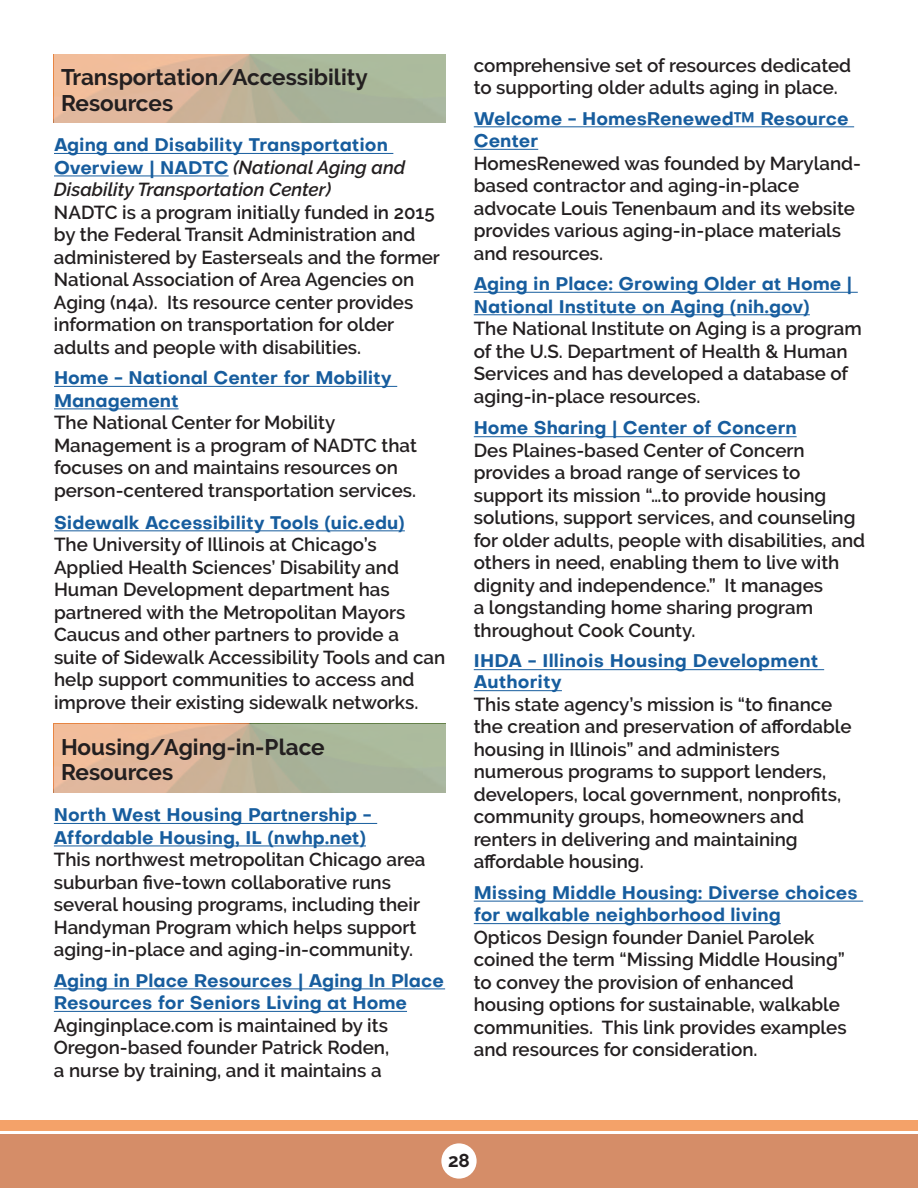
<style>
.page{position:relative;width:918px;height:1188px;background:#fff}
.page>*{position:absolute;margin:0;border:0;box-sizing:border-box;transform-origin:0 0}
.header1{font:700 22.5px/25.5px "Raleway";color:#231f20}
.header2{font:600 18.75px/22.5px "Raleway";color:#231f20}
.t1{font:700 18.75px "Raleway";color:#231f20}
.header2-2{font:700 18px/22.5px "Objectivity";color:#175d9e}
.s1{font-family:"Objectivity";font-weight:700;font-size:18px;color:#175d9e}
.s2{font-style:italic}
</style>
<div class="page">
<div style="left:0;top:1134px;width:918px;height:54px;background:#d58d68"></div>
<div style="left:0;top:1120px;width:918px;height:11px;background:#f4a269"></div>
<div style="left:441px;top:1143px;width:36px;height:36px;background:#fff;border-radius:50%"></div>
<hr style="left:54px;top:153px;width:339px;height:1px;background:#175d9e">
<hr style="left:54px;top:175px;width:175px;height:1px;background:#175d9e">
<hr style="left:54px;top:386px;width:343px;height:1px;background:#175d9e">
<hr style="left:54px;top:408px;width:125px;height:1px;background:#175d9e">
<hr style="left:54px;top:530px;width:351px;height:1px;background:#175d9e">
<hr style="left:474px;top:126px;width:380px;height:1px;background:#175d9e">
<hr style="left:474px;top:149px;width:64px;height:1px;background:#175d9e">
<hr style="left:474px;top:292px;width:384px;height:1px;background:#175d9e">
<hr style="left:474px;top:314px;width:336px;height:1px;background:#175d9e">
<hr style="left:474px;top:436px;width:323px;height:1px;background:#175d9e">
<hr style="left:474px;top:669px;width:350px;height:1px;background:#175d9e">
<hr style="left:474px;top:690px;width:88px;height:1px;background:#175d9e">
<hr style="left:474px;top:901px;width:389px;height:1px;background:#175d9e">
<hr style="left:474px;top:923px;width:307px;height:1px;background:#175d9e">
<svg style="left:54px;top:54px;width:391px;height:69px;background:#c5b69a"></svg>
<svg style="left:54px;top:724px;width:391px;height:68px;background:#c5b69a"></svg>
<hr style="left:54px;top:823px;width:323px;height:1px;background:#175d9e">
<hr style="left:54px;top:845px;width:312px;height:1px;background:#175d9e">
<hr style="left:54px;top:988px;width:391px;height:1px;background:#175d9e">
<hr style="left:54px;top:1011px;width:353px;height:1px;background:#175d9e">
<p class="header1" style="left:61px;top:65px;width:308px">Transportation/Accessibility<br>Resources</p>
<p class="header2-2" style="left:54px;top:133px;width:335px">Aging and Disability Transportation</p>
<p class="header2" style="left:54px;top:156px;width:387px"><span class="s1">Overview | NADTC</span> <span class="s2">(National Aging and Disability Transportation Center)<br></span>NADTC is a program initially funded in 2015 by the Federal Transit Administration and administered by Easterseals and the former National Association of Area Agencies on Aging (n4a). Its resource center provides information on transportation for older adults and people with disabilities.</p>
<p class="header2-2" style="left:54px;top:366px;width:339px">Home - National Center for Mobility<br>Management</p>
<p class="header2" style="left:54px;top:411px;width:364px">The National Center for Mobility Management is a program of NADTC that focuses on and maintains resources on person-centered transportation services.</p>
<p class="header2-2" style="left:54px;top:511px;width:352px">Sidewalk Accessibility Tools (uic.edu)</p>
<p class="header2" style="left:54px;top:533px;width:393px">The University of Illinois at Chicago’s Applied Health Sciences’ Disability and Human Development department has partnered with the Metropolitan Mayors Caucus and other partners to provide a suite of Sidewalk Accessibility Tools and can help support communities to access and improve their existing sidewalk networks.</p>
<p class="header1" style="left:61px;top:734px;width:265px">Housing/Aging-in-Place<br>Resources</p>
<p class="header2-2" style="left:54px;top:803px;width:319px">North West Housing Partnership -<br>Affordable Housing, IL (nwhp.net)</p>
<p class="header2" style="left:54px;top:848px;width:373px">This northwest metropolitan Chicago area suburban five-town collaborative runs several housing programs, including their Handyman Program which helps support aging-in-place and aging-in-community.</p>
<p class="header2-2" style="left:54px;top:969px;width:392px">Aging in Place Resources | Aging In Place<br>Resources for Seniors Living at Home</p>
<p class="header2" style="left:54px;top:1014px;width:337px;text-align:justify">Aginginplace.com is maintained by its Oregon-based founder Patrick Roden, a nurse by training, and it maintains a</p>
<p class="header2" style="left:474px;top:54px;width:379px">comprehensive set of resources dedicated to supporting older adults aging in place.</p>
<p class="header2-2" style="left:474px;top:107px;width:376px">Welcome - HomesRenewed™ Resource<br>Center</p>
<p class="header2" style="left:474px;top:152px;width:389px">HomesRenewed was founded by Maryland&shy;based contractor and aging-in-place advocate Louis Tenenbaum and its website provides various aging-in-place materials and resources.</p>
<p class="header2-2" style="left:474px;top:272px;width:380px">Aging in Place: Growing Older at Home |<br>National Institute on Aging (nih.gov)</p>
<p class="header2" style="left:474px;top:317px;width:389px">The National Institute on Aging is a program of the U.S. Department of Health &amp; Human Services and has developed a database of aging-in-place resources.</p>
<p class="header2-2" style="left:474px;top:417px;width:324px">Home Sharing | Center of Concern</p>
<p class="header2" style="left:474px;top:439px;width:393px">Des Plaines-based Center of Concern provides a broad range of services to support its mission “…to provide housing solutions, support services, and counseling for older adults, people with disabilities, and others in need, enabling them to live with dignity and independence.” It manages<br>a longstanding home sharing program throughout Cook County.</p>
<p class="header2-2" style="left:474px;top:650px;width:346px;line-height:21px">IHDA - Illinois Housing Development<br>Authority</p>
<p class="header2" style="left:474px;top:693px;width:379px">This state agency’s mission is “to finance the creation and preservation of affordable housing in Illinois” and administers numerous programs to support lenders, developers, local government, nonprofits, community groups, homeowners and renters in delivering and maintaining affordable housing.</p>
<p class="header2-2" style="left:474px;top:881px;width:385px">Missing Middle Housing: Diverse choices for walkable neighborhood living</p>
<p class="header2" style="left:474px;top:926px;width:374px">Opticos Design founder Daniel Parolek coined the term “Missing Middle Housing” to convey the provision of enhanced housing options for sustainable, walkable communities. This link provides examples and resources for consideration.</p>
<p class="t1" style="left:448px;top:1149px;width:23px">28</p>
</div>
